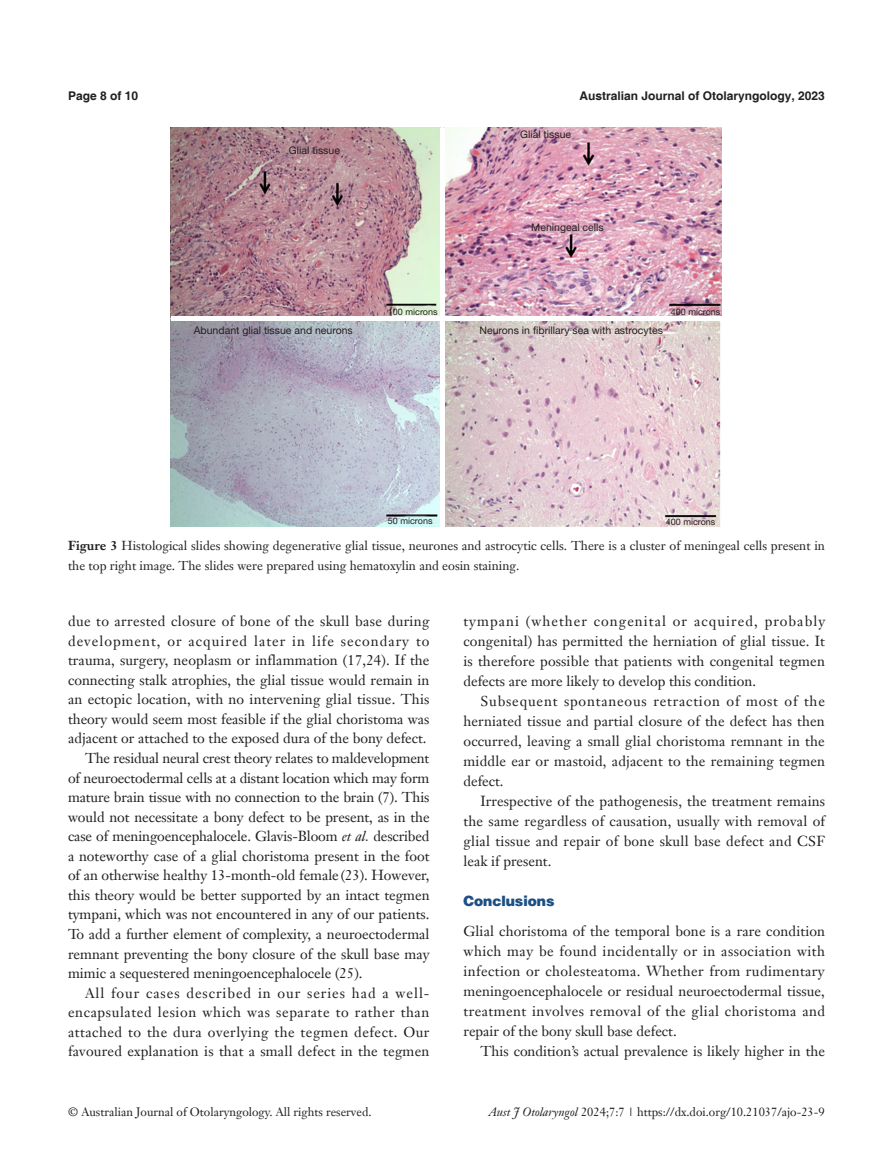
<style>
.page{position:relative;width:893px;height:1170px;background:#fff}
.page>*{position:absolute;margin:0;border:0;box-sizing:border-box;transform-origin:0 0}
.t1{font:14.25px/20px "Janson Text LT";color:#231f20;text-align:justify}
.t2{font:14.25px "Janson Text LT";letter-spacing:.025em;color:#231f20}
.t3{font:14.25px "Janson Text LT";letter-spacing:.045em;color:#231f20}
.t4{font:14.25px "Janson Text LT";letter-spacing:.035em;color:#231f20}
.t5{font:14.25px "Janson Text LT";letter-spacing:.07em;color:#231f20}
.t6{font:14.25px "Janson Text LT";letter-spacing:.065em;color:#231f20}
.t7{font:900 14.25px "Helvetica";color:#1c5085}
.t8{font:12.75px/19.5px "Janson Text LT";color:#231f20}
.t9{font:12px "Janson Text LT";color:#231f20}
.t10{font:700 12px "Helvetica";color:#231f20}
.t11{font:10.5px "Helvetica Neue LT Pro";color:#231f20}
.t12{font:9px "Helvetica Neue LT Pro";color:#231f20}
.s1{font-weight:700}
.s2{font-style:italic}
</style>
<div class="page">
<img style="left:171px;top:128px;width:551px;height:398px">
<hr style="left:440px;top:128px;width:4px;height:398px;background:#fff">
<hr style="left:171px;top:316px;width:551px;height:4px;background:#fff">
<p class="t10" style="left:68px;top:88px;width:72px">Page 8 of 10</p>
<p class="t10" style="left:579px;top:88px;width:247px">Australian Journal of Otolaryngology, 2023</p>
<p class="t11" style="left:289px;top:144px;width:53px">Glial tissue</p>
<p class="t11" style="left:520px;top:127px;width:53px">Glial tissue</p>
<p class="t11" style="left:531px;top:221px;width:74px">Meningeal cells</p>
<p class="t12" style="left:388px;top:306px;width:51px">100 microns</p>
<p class="t12" style="left:671px;top:306px;width:51px">400 microns</p>
<p class="t11" style="left:194px;top:323px;width:161px">Abundant glial tissue and neurons</p>
<p class="t11" style="left:480px;top:323px;width:185px">Neurons in fibrillary sea with astrocytes</p>
<p class="t12" style="left:388px;top:515px;width:46px">50 microns</p>
<p class="t12" style="left:666px;top:516px;width:51px">400 microns</p>
<p class="t8" style="left:68px;top:536px;width:758px"><span class="s1">Figure 3</span> Histological slides showing degenerative glial tissue, neurones and astrocytic cells. There is a cluster of meningeal cells present in the top right image. The slides were prepared using hematoxylin and eosin staining.</p>
<p class="t2" style="left:68px;top:612px;width:363px">due to arrested closure of bone of the skull base during</p>
<p class="t5" style="left:68px;top:631px;width:363px">development, or acquired later in life secondary to</p>
<p class="t1" style="left:68px;top:650px;width:363px">trauma, surgery, neoplasm or inflammation (17,24). If the</p>
<p class="t1" style="left:68px;top:669px;width:363px">connecting stalk atrophies, the glial tissue would remain in</p>
<p class="t1" style="left:68px;top:689px;width:363px">an ectopic location, with no intervening glial tissue. This</p>
<p class="t1" style="left:68px;top:708px;width:363px">theory would seem most feasible if the glial choristoma was</p>
<p class="t1" style="left:68px;top:728px;width:360px">adjacent or attached to the exposed dura of the bony defect.</p>
<p class="t1" style="left:85px;top:748px;width:346px">The residual neural crest theory relates to maldevelopment</p>
<p class="t1" style="left:68px;top:767px;width:363px">of neuroectodermal cells at a distant location which may form</p>
<p class="t1" style="left:68px;top:787px;width:363px">mature brain tissue with no connection to the brain (7). This</p>
<p class="t1" style="left:68px;top:806px;width:363px">would not necessitate a bony defect to be present, as in the</p>
<p class="t1" style="left:68px;top:826px;width:363px">case of meningoencephalocele. Glavis-Bloom <span class="s2">et al.</span> described</p>
<p class="t1" style="left:68px;top:845px;width:363px">a noteworthy case of a glial choristoma present in the foot</p>
<p class="t1" style="left:68px;top:865px;width:363px">of an otherwise healthy 13-month-old female (23). However,</p>
<p class="t1" style="left:68px;top:884px;width:363px">this theory would be better supported by an intact tegmen</p>
<p class="t1" style="left:68px;top:904px;width:363px">tympani, which was not encountered in any of our patients.</p>
<p class="t1" style="left:68px;top:923px;width:363px">To add a further element of complexity, a neuroectodermal</p>
<p class="t1" style="left:68px;top:943px;width:363px">remnant preventing the bony closure of the skull base may</p>
<p class="t1" style="left:68px;top:962px;width:296px">mimic a sequestered meningoencephalocele (25).</p>
<p class="t6" style="left:85px;top:983px;width:346px">All four cases described in our series had a well-</p>
<p class="t3" style="left:68px;top:1003px;width:363px">encapsulated lesion which was separate to rather than</p>
<p class="t4" style="left:68px;top:1022px;width:363px">attached to the dura overlying the tegmen defect. Our</p>
<p class="t1" style="left:68px;top:1041px;width:363px">favoured explanation is that a small defect in the tegmen</p>
<p class="t1" style="left:463px;top:611px;width:363px">tympani (whether congenital or acquired, probably congenital) has permitted the herniation of glial tissue. It is therefore possible that patients with congenital tegmen defects are more likely to develop this condition.</p>
<p class="t1" style="left:463px;top:691px;width:363px;text-indent:17px">Subsequent spontaneous retraction of most of the herniated tissue and partial closure of the defect has then occurred, leaving a small glial choristoma remnant in the middle ear or mastoid, adjacent to the remaining tegmen defect.</p>
<p class="t1" style="left:463px;top:791px;width:363px;text-indent:17px">Irrespective of the pathogenesis, the treatment remains the same regardless of causation, usually with removal of glial tissue and repair of bone skull base defect and CSF leak if present.</p>
<p class="t7" style="left:463px;top:891px;width:92px">Conclusions</p>
<p class="t1" style="left:463px;top:921px;width:363px">Glial choristoma of the temporal bone is a rare condition which may be found incidentally or in association with infection or cholesteatoma. Whether from rudimentary meningoencephalocele or residual neuroectodermal tissue, treatment involves removal of the glial choristoma and repair of the bony skull base defect.</p>
<p class="t1" style="left:480px;top:1041px;width:346px">This condition’s actual prevalence is likely higher in the</p>
<p class="t9" style="left:68px;top:1104px;width:305px">© Australian Journal of Otolaryngology. All rights reserved.</p>
<p class="t9" style="left:489px;top:1104px;width:337px"><span class="s2">Aust J Otolaryngol</span> 2024;7:7 | https://dx.doi.org/10.21037/ajo-23-9</p>
</div>
